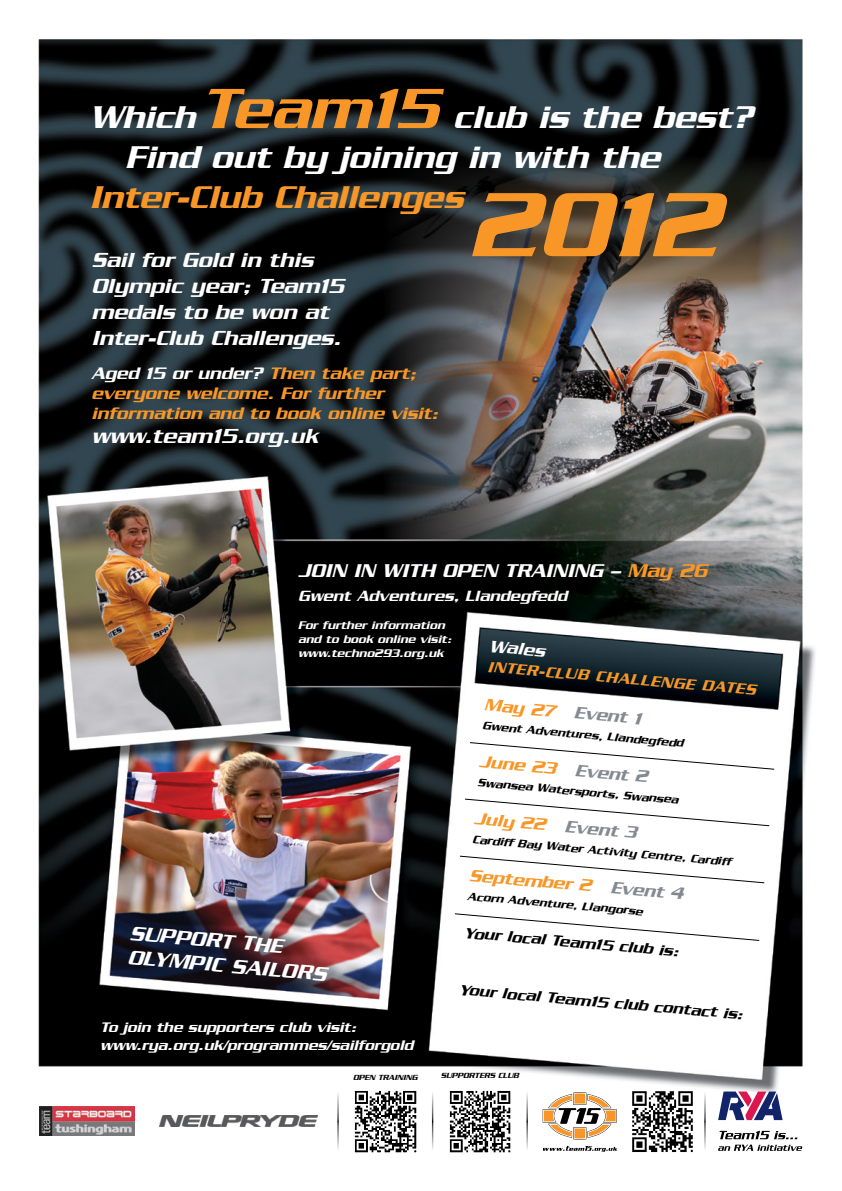
<style>
.page{position:relative;width:842px;height:1191px;background:#fff}
.page>*{position:absolute;margin:0;border:0;box-sizing:border-box;transform-origin:0 0}
.t1{font:italic 500 98.5px "Serpentine";color:#f89728}
.t2{font:italic 500 34px/40px "Serpentine";color:#fff}
.t3{font:italic 500 34px "Serpentine";color:#f89728}
.t4{font:italic 500 22px/26px "Serpentine";color:#fff}
.t5{font:italic 500 21.6px/24px "Serpentine";color:#fff}
.t6{font:italic 500 20px "Serpentine";color:#fff}
.t7{font:italic 500 18px/20px "Serpentine";color:#f89728}
.t8{font:italic 500 18px "Serpentine";color:#848a92}
.t9{font:italic 500 18px "Serpentine";color:#fff}
.t10{font:italic 500 16px "Serpentine";color:#000}
.t11{font:italic 500 16px "Serpentine";color:#fff}
.t12{font:italic 500 16px "Serpentine";color:#f89728}
.t13{font:italic 500 15px/18px "Serpentine";color:#fff}
.t14{font:italic 500 12px "Serpentine";color:#000}
.t15{font:italic 500 12px/14px "Serpentine";color:#fff}
.t16{font:italic 500 8px "Serpentine";color:#000}
.s1{font-size:61.2px;color:#f89728}
.s2{color:#fff}
.s3{color:#f89728}
.s4{color:#848a92}
</style>
<div class="page">
<img style="left:38px;top:39px;width:777px;height:1113px">
<img style="left:159px;top:1115px;width:158px;height:11px">
<img style="left:40px;top:1106px;width:95px;height:30px">
<svg style="left:543px;top:1145px;width:74px;height:6px"></svg>
<svg style="left:543px;top:1092px;width:74px;height:47px"></svg>
<hr style="left:704px;top:1091px;width:2px;height:59px;background:#fff">
<hr style="left:337px;top:1091px;width:2px;height:59px;background:#fff">
<hr style="left:432px;top:1091px;width:1px;height:59px;background:#fff">
<hr style="left:526px;top:1091px;width:2px;height:59px;background:#fff">
<svg style="left:718px;top:1130px;width:84px;height:20px"></svg>
<svg style="left:718px;top:1091px;width:65px;height:29px"></svg>
<img style="left:631px;top:1089px;width:63px;height:63px">
<img style="left:448px;top:1089px;width:64px;height:64px">
<img style="left:354px;top:1089px;width:63px;height:64px">
<svg style="left:470px;top:742px;width:304px;height:27px"></svg>
<svg style="left:465px;top:799px;width:304px;height:27px"></svg>
<svg style="left:460px;top:856px;width:304px;height:27px"></svg>
<svg style="left:455px;top:913px;width:304px;height:27px"></svg>
<h2 class="t2" style="left:125px;top:97px;width:628px;text-indent:-36px">Which <span class="s1">Team15</span> club is the best?<br>Find out by joining in with the</h2>
<h2 class="t3" style="left:89px;top:178px;width:375px">Inter-Club Challenges</h2>
<h1 class="t1" style="left:468px;top:169px;width:251px">2012</h1>
<p class="t4" style="left:91px;top:246px;width:254px">Sail for Gold in this<br>Olympic year; Team15 medals to be won at<br>Inter-Club Challenges.</p>
<p class="t7" style="left:91px;top:363px;width:348px"><span class="s2">Aged 15 or under?</span> Then take part; everyone welcome. For further information and to book online visit:</p>
<p class="t4" style="left:91px;top:423px;width:228px">www.team15.org.uk</p>
<p class="t6" style="left:298px;top:559px;width:411px">JOIN IN WITH OPEN TRAINING – <span class="s3">May 26</span></p>
<p class="t11" style="left:298px;top:587px;width:270px">Gwent Adventures, Llandegfedd</p>
<p class="t15" style="left:298px;top:618px;width:155px">For further information and to book online visit: www.techno293.org.uk</p>
<p class="t9" style="left:490px;top:636px;width:57px;rotate:5deg">Wales</p>
<p class="t12" style="left:488px;top:657px;width:271px;rotate:5deg">INTER-CLUB CHALLENGE DATES</p>
<p class="t8" style="left:485px;top:694px;width:159px;rotate:5deg"><span class="s3">May 27</span> Event 1</p>
<p class="t14" style="left:483px;top:719px;width:203px;rotate:5deg">Gwent Adventures, Llandegfedd</p>
<p class="t14" style="left:478px;top:775px;width:203px;rotate:5deg">Swansea Watersports, Swansea</p>
<p class="t7" style="left:480px;top:751px;width:170px;rotate:5deg">June 23 <span class="s4">Event 2</span></p>
<p class="t5" style="left:131px;top:920px;width:201px;rotate:5deg">SUPPORT THE<br>OLYMPIC SAILORS</p>
<p class="t13" style="left:100px;top:1017px;width:314px">To join the supporters club visit: www.rya.org.uk/programmes/sailforgold</p>
<p class="t7" style="left:475px;top:808px;width:164px;rotate:5deg">July 22 <span class="s4">Event 3</span></p>
<p class="t7" style="left:470px;top:865px;width:216px;rotate:5deg">September 2 <span class="s4">Event 4</span></p>
<p class="t14" style="left:473px;top:832px;width:261px;rotate:5deg">Cardiff Bay Water Activity Centre, Cardiff</p>
<p class="t14" style="left:468px;top:889px;width:177px;rotate:5deg">Acorn Adventure, Llangorse</p>
<p class="t10" style="left:465px;top:923px;width:216px;rotate:5deg">Your local Team15 club is:</p>
<p class="t10" style="left:460px;top:980px;width:286px;rotate:5deg">Your local Team15 club contact is:</p>
<p class="t16" style="left:353px;top:1072px;width:66px">OPEN TRAINING</p>
<p class="t16" style="left:441px;top:1071px;width:80px">SUPPORTERS CLUB</p>
</div>
